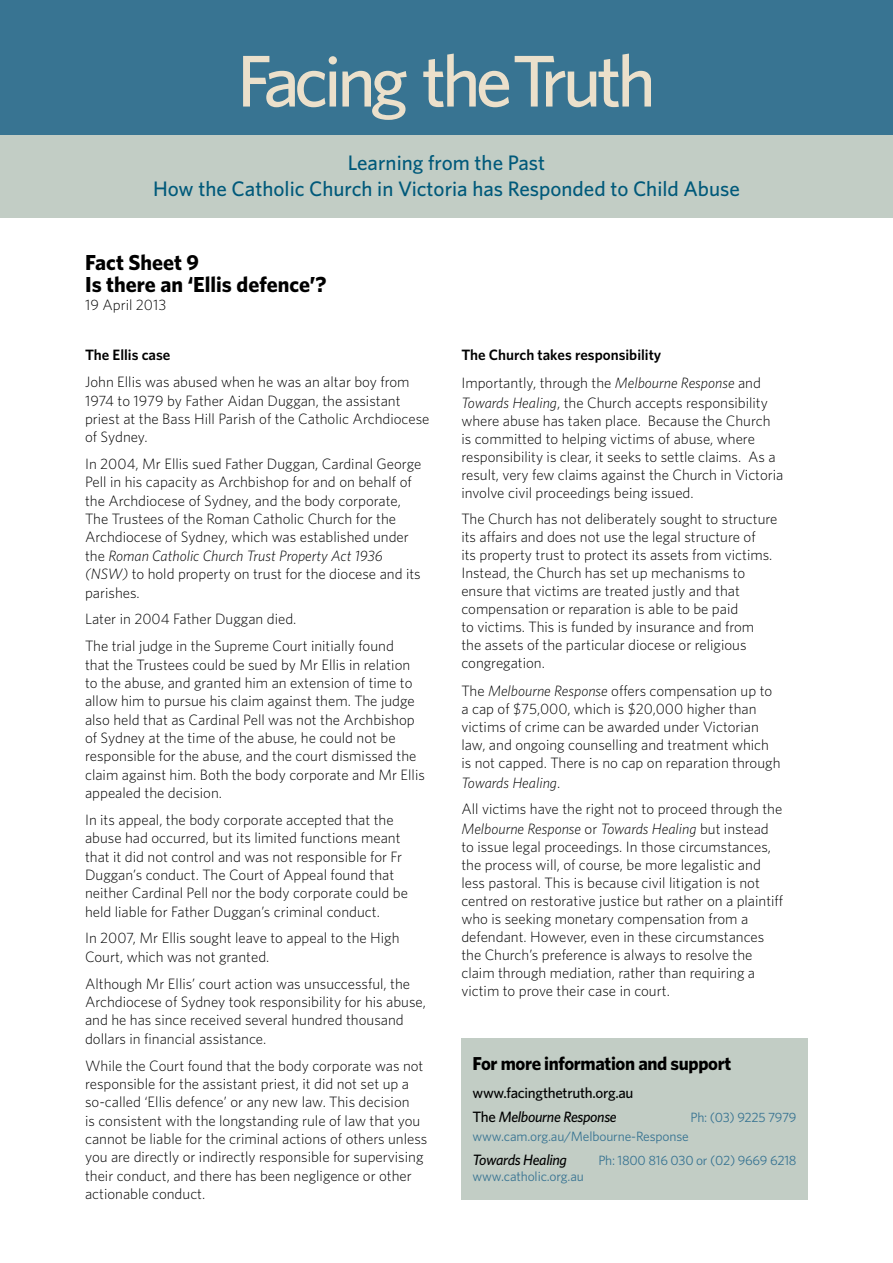
<style>
.page{position:relative;width:893px;height:1263px;background:#fff}
.page>*{position:absolute;margin:0;border:0;box-sizing:border-box;transform-origin:0 0}
.t1{font:500 73.35px "Whitney";letter-spacing:-.06em;color:#ebe0cb}
.t2{font:700 21.75px/22.5px "Whitney";color:#000}
.t3{font:500 21px/26.2px "Whitney";color:#00597a;text-align:center}
.t4{font:700 18.75px "Whitney";letter-spacing:-.02em;color:#000}
.t5{font:300 15px/18.3px "Whitney";color:#000}
.t6{font:600 15px/28px "Whitney";color:#000}
.t7{font:500 15px/23.7px "Whitney";letter-spacing:-.02em;color:#000}
.t8{font:italic 500 15px "Whitney";letter-spacing:-.02em;color:#000}
.t9{font:13.5px "Whitney";letter-spacing:-.01em;color:#387492}
.s1{font-style:italic}
.s2{font-weight:300}
.s3{font-weight:300;font-style:italic}
</style>
<div class="page">
<div style="left:461px;top:1038px;width:347px;height:161px;background:#c2cdc5"></div>
<div style="left:0;top:0;width:893px;height:195px;background:#387492"></div>
<div style="left:0;top:135px;width:893px;height:83px;background:#c2cdc5"></div>
<h1 class="t1" style="left:237px;top:33px;width:420px">Facing the Truth</h1>
<h3 class="t3" style="left:153px;top:149px;width:588px">Learning from the Past<br>How the Catholic Church in Victoria has Responded to Child Abuse</h3>
<h2 class="t2" style="left:85px;top:250px;width:243px">Fact Sheet 9<br>Is there an ‘Ellis defence’?</h2>
<p class="t5" style="left:85px;top:295px;width:83px">19 April 2013</p>
<p class="t6" style="left:85px;top:341px;width:87px">The Ellis case</p>
<p class="t5" style="left:85px;top:372px;width:346px">John Ellis was abused when he was an altar boy from 1974 to 1979 by Father Aidan Duggan, the assistant priest at the Bass Hill Parish of the Catholic Archdiocese of Sydney.</p>
<p class="t5" style="left:85px;top:454px;width:338px">In 2004, Mr Ellis sued Father Duggan, Cardinal George Pell in his capacity as Archbishop for and on behalf of the Archdiocese of Sydney, and the body corporate, The Trustees of the Roman Catholic Church for the Archdiocese of Sydney, which was established under the <span class="s1">Roman Catholic Church Trust Property Act 1936 (NSW)</span> to hold property on trust for the diocese and its parishes.</p>
<p class="t5" style="left:85px;top:605px;width:310px;line-height:26.8px">Later in 2004 Father Duggan died.<br>The trial judge in the Supreme Court initially found</p>
<p class="t5" style="left:85px;top:655px;width:341px">that the Trustees could be sued by Mr Ellis in relation to the abuse, and granted him an extension of time to allow him to pursue his claim against them. The judge also held that as Cardinal Pell was not the Archbishop of Sydney at the time of the abuse, he could not be responsible for the abuse, and the court dismissed the claim against him. Both the body corporate and Mr Ellis appealed the decision.</p>
<p class="t5" style="left:85px;top:810px;width:325px">In its appeal, the body corporate accepted that the abuse had occurred, but its limited functions meant that it did not control and was not responsible for Fr Duggan’s conduct. The Court of Appeal found that neither Cardinal Pell nor the body corporate could be held liable for Father Duggan’s criminal conduct.</p>
<p class="t5" style="left:85px;top:929px;width:316px">In 2007, Mr Ellis sought leave to appeal to the High<br>Court, which was not granted.</p>
<p class="t5" style="left:85px;top:974px;width:342px">Although Mr Ellis’ court action was unsuccessful, the Archdiocese of Sydney took responsibility for his abuse, and he has since received several hundred thousand dollars in financial assistance.</p>
<p class="t5" style="left:85px;top:1056px;width:344px">While the Court found that the body corporate was not responsible for the assistant priest, it did not set up a so-called ‘Ellis defence’ or any new law. This decision<br>is consistent with the longstanding rule of law that you cannot be liable for the criminal actions of others unless you are directly or indirectly responsible for supervising their conduct, and there has been negligence or other actionable conduct.</p>
<p class="t6" style="left:461px;top:341px;width:301px">The Church takes responsibility<br><span class="s2">Importantly, through the</span> <span class="s3">Melbourne Response</span> <span class="s2">and</span></p>
<p class="t5" style="left:461px;top:393px;width:324px"><span class="s1">Towards Healing</span>, the Church accepts responsibility where abuse has taken place. Because the Church is committed to helping victims of abuse, where responsibility is clear, it seeks to settle claims. As a result, very few claims against the Church in Victoria involve civil proceedings being issued.</p>
<p class="t5" style="left:461px;top:509px;width:318px">The Church has not deliberately sought to structure its affairs and does not use the legal structure of<br>its property trust to protect its assets from victims.<br>Instead, the Church has set up mechanisms to ensure that victims are treated justly and that compensation or reparation is able to be paid<br>to victims. This is funded by insurance and from the assets of the particular diocese or religious congregation.</p>
<p class="t5" style="left:461px;top:681px;width:321px">The <span class="s1">Melbourne Response</span> offers compensation up to a cap of $75,000, which is $20,000 higher than victims of crime can be awarded under Victorian law, and ongoing counselling and treatment which is not capped. There is no cap on reparation through</p>
<p class="t5" style="left:461px;top:769px;width:322px;line-height:26.5px"><span class="s1">Towards Healing</span>.<br>All victims have the right not to proceed through the</p>
<p class="t5" style="left:461px;top:819px;width:323px"><span class="s1">Melbourne Response</span> or <span class="s1">Towards Healing</span> but instead to issue legal proceedings. In those circumstances, the process will, of course, be more legalistic and less pastoral. This is because civil litigation is not centred on restorative justice but rather on a plaintiff who is seeking monetary compensation from a defendant. However, even in these circumstances the Church’s preference is always to resolve the claim through mediation, rather than requiring a victim to prove their case in court.</p>
<p class="t4" style="left:473px;top:1051px;width:260px">For more information and support</p>
<p class="t7" style="left:473px;top:1080px;width:162px">www.facingthetruth.org.au<br>The <span class="s1">Melbourne Response</span></p>
<p class="t9" style="left:691px;top:1108px;width:108px">Ph: (03) 9225 7979</p>
<p class="t9" style="left:473px;top:1127px;width:218px">www.cam.org.au/Melbourne-Response</p>
<p class="t8" style="left:473px;top:1150px;width:96px">Towards Healing</p>
<p class="t9" style="left:598px;top:1151px;width:200px">Ph: 1800 816 030 or (02) 9669 6218</p>
<p class="t9" style="left:473px;top:1168px;width:113px">www.catholic.org.au</p>
</div>
